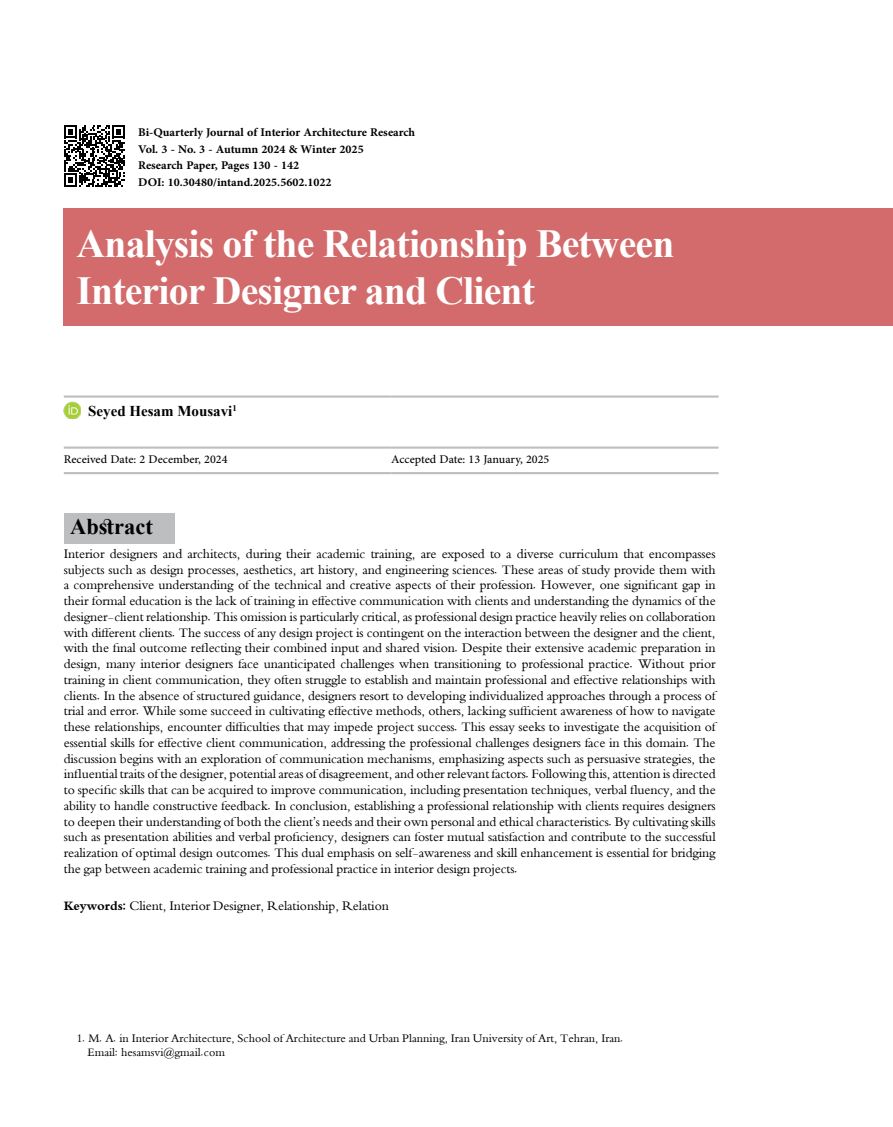
<style>
.page{position:relative;width:893px;height:1127px;background:#fff}
.page>*{position:absolute;margin:0;border:0;box-sizing:border-box;transform-origin:0 0}
.t1{font:700 39.75px/47.7px "Times New Roman";letter-spacing:-.02em;color:#fff}
.t2{font:700 22.5px "Times New Roman";color:#000}
.t3{font:700 16.5px/16.5px "Adobe Arabic";color:#000}
.t4{font:16.5px "Adobe Arabic";color:#000}
.t5{font:700 15px "Times New Roman";color:#000}
.t6{font:12.75px/15.8px "XB Niloofar";letter-spacing:-.01em;color:#000;text-align:justify}
.t7{font:11.25px/13.5px "XB Niloofar";color:#000}
.s1{font-weight:700}
</style>
<div class="page">
<div style="left:64px;top:208px;width:829px;height:117px;background:#d36b6c"></div>
<hr style="left:64px;top:446px;width:327px;height:3px;background:#bcbec0">
<hr style="left:391px;top:446px;width:328px;height:3px;background:#bcbec0">
<hr style="left:64px;top:472px;width:327px;height:2px;background:#bcbec0">
<hr style="left:391px;top:472px;width:328px;height:2px;background:#bcbec0">
<hr style="left:64px;top:395px;width:327px;height:3px;background:#bcbec0">
<hr style="left:391px;top:395px;width:328px;height:3px;background:#bcbec0">
<img style="left:64px;top:402px;width:17px;height:17px">
<div style="left:64px;top:513px;width:110px;height:30px;background:#bcbec0"></div>
<svg style="left:64px;top:125px;width:61px;height:61px"></svg>
<p class="t3" style="left:138px;top:123px;width:279px">Bi-Quarterly Journal of Interior Architecture Research Vol. 3 - No. 3 - Autumn 2024 &amp; Winter 2025<br>Research Paper, Pages 130 - 142<br>DOI: 10.30480/intand.2025.5602.1022</p>
<h1 class="t1" style="left:77px;top:218px;width:599px">Analysis of the Relationship Between<br>Interior Designer and Client</h1>
<p class="t5" style="left:88px;top:400px;width:150px">Seyed Hesam Mousavi<sup>1</sup></p>
<p class="t4" style="left:64px;top:448px;width:165px">Received Date: 2 December, 2024</p>
<p class="t4" style="left:391px;top:448px;width:160px">Accepted Date: 13 January, 2025</p>
<h2 class="t2" style="left:70px;top:510px;width:84px">Abstract</h2>
<p class="t6" style="left:64px;top:546px;width:653px">Interior designers and architects, during their academic training, are exposed to a diverse curriculum that encompasses subjects such as design processes, aesthetics, art history, and engineering sciences. These areas of study provide them with a comprehensive understanding of the technical and creative aspects of their profession. However, one significant gap in their formal education is the lack of training in effective communication with clients and understanding the dynamics of the designer-client relationship. This omission is particularly critical, as professional design practice heavily relies on collaboration with different clients. The success of any design project is contingent on the interaction between the designer and the client, with the final outcome reflecting their combined input and shared vision. Despite their extensive academic preparation in design, many interior designers face unanticipated challenges when transitioning to professional practice. Without prior training in client communication, they often struggle to establish and maintain professional and effective relationships with clients. In the absence of structured guidance, designers resort to developing individualized approaches through a process of trial and error. While some succeed in cultivating effective methods, others, lacking sufficient awareness of how to navigate these relationships, encounter difficulties that may impede project success. This essay seeks to investigate the acquisition of essential skills for effective client communication, addressing the professional challenges designers face in this domain. The discussion begins with an exploration of communication mechanisms, emphasizing aspects such as persuasive strategies, the influential traits of the designer, potential areas of disagreement, and other relevant factors. Following this, attention is directed to specific skills that can be acquired to improve communication, including presentation techniques, verbal fluency, and the ability to handle constructive feedback. In conclusion, establishing a professional relationship with clients requires designers to deepen their understanding of both the client’s needs and their own personal and ethical characteristics. By cultivating skills such as presentation abilities and verbal proficiency, designers can foster mutual satisfaction and contribute to the successful realization of optimal design outcomes. This dual emphasis on self-awareness and skill enhancement is essential for bridging the gap between academic training and professional practice in interior design projects.</p>
<p class="t6" style="left:64px;top:898px;width:327px"><span class="s1">Keywords:</span> Client, Interior Designer, Relationship, Relation</p>
<p class="t7" style="left:88px;top:1031px;width:538px;text-indent:-11px">1. M. A. in Interior Architecture, School of Architecture and Urban Planning, Iran University of Art, Tehran, Iran.<br>Email: hesamsvi@gmail.com</p>
</div>
